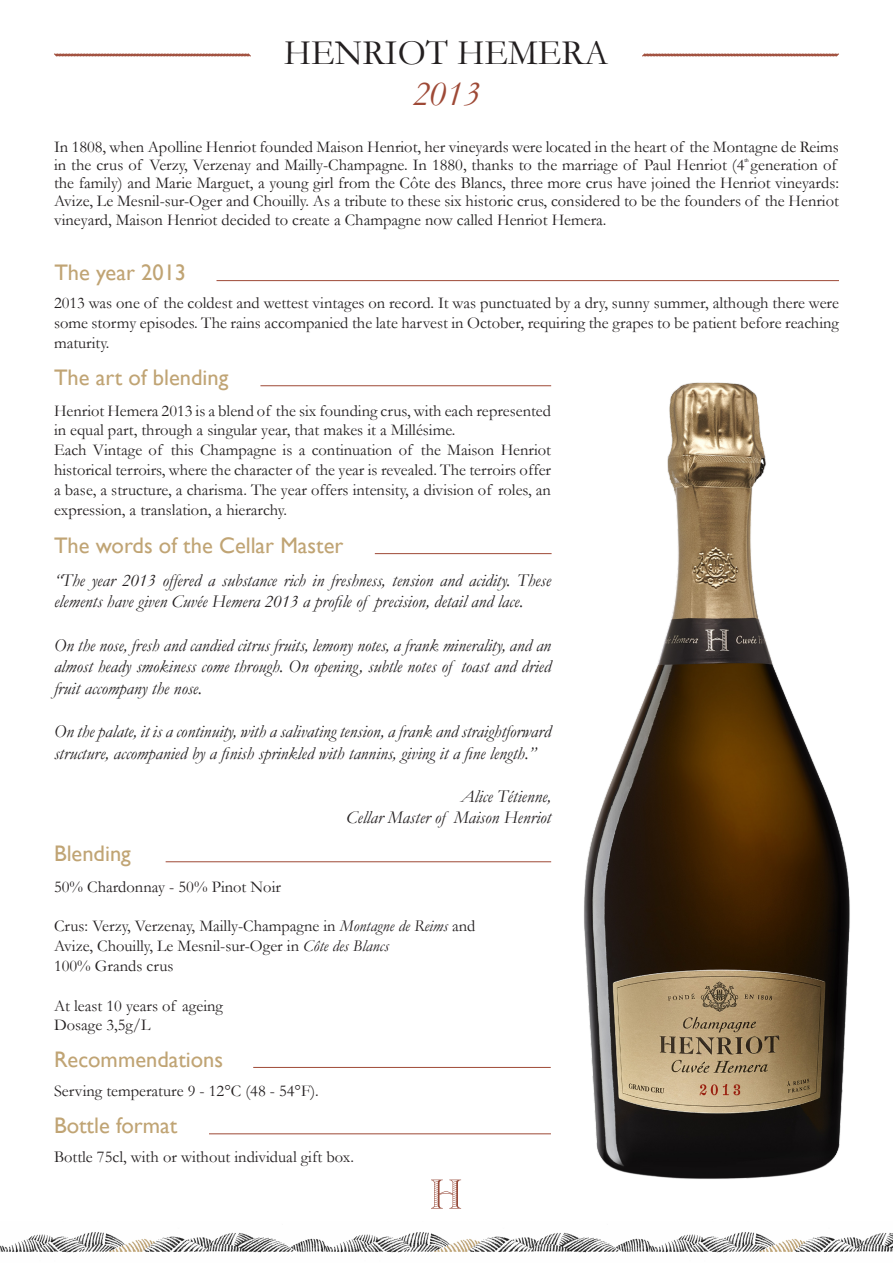
<style>
.page{position:relative;width:893px;height:1263px;background:#fff}
.page>*{position:absolute;margin:0;border:0;box-sizing:border-box;transform-origin:0 0}
.Pa2{font:36px "Garamond";color:#231f20}
.t1{font:italic 36px "Garamond";color:#9e4936}
.t2{font:22.5px "Gill Sans";color:#c0a474}
.t3{font:italic 18px/21.6px "Garamond";color:#231f20}
.t4{font:16.5px/19.8px "Garamond";color:#231f20;text-align:justify}
.Pa1{font:16.5px/18.1px "Garamond";color:#211d1e}
.Pa1-2{font:5.25px "Gill Sans";color:#231f20}
.s1{color:#231f20}
.s2{font-style:italic}
</style>
<div class="page">
<img style="left:551px;top:382px;width:299px;height:797px">
<hr style="left:166px;top:861px;width:385px;height:1px;background:#9e4936">
<hr style="left:253px;top:1067px;width:298px;height:1px;background:#9e4936">
<hr style="left:209px;top:1133px;width:342px;height:1px;background:#9e4936">
<hr style="left:375px;top:553px;width:177px;height:1px;background:#9e4936">
<hr style="left:260px;top:385px;width:291px;height:1px;background:#9e4936">
<hr style="left:216px;top:280px;width:623px;height:1px;background:#9e4936">
<svg style="left:54px;top:53px;width:197px;height:4px"></svg>
<svg style="left:642px;top:53px;width:197px;height:4px"></svg>
<svg style="left:431px;top:1179px;width:30px;height:29px"></svg>
<img style="left:0;top:1232px;width:893px;height:21px">
<p class="Pa2" style="left:284px;top:29px;width:326px">HENRIOT HEMERA</p>
<p class="t1" style="left:412px;top:69px;width:69px">2013</p>
<p class="Pa1" style="left:54px;top:138px;width:786px">In 1808, when Apolline Henriot founded Maison Henriot, her vineyards were located in the heart of the Montagne de Reims in the crus of Verzy, Verzenay and Mailly-Champagne. In 1880, thanks to the marriage of Paul Henriot <span class="s1">(4</span> generation of</p>
<p class="Pa1-2" style="left:744px;top:157px;width:6px">th</p>
<p class="Pa1" style="left:54px;top:174px;width:786px;text-align:justify">the family) and Marie Marguet, a young girl from the Côte des Blancs, three more crus have joined the Henriot vineyards:<br>Avize, Le Mesnil-sur-Oger and Chouilly. As a tribute to these six historic crus, considered to be the founders of the Henriot vineyard, Maison Henriot decided to create a Champagne now called Henriot Hemera.</p>
<p class="t2" style="left:54px;top:260px;width:133px">The year 2013</p>
<p class="t4" style="left:54px;top:293px;width:786px">2013 was one of the coldest and wettest vintages on record. It was punctuated by a dry, sunny summer, although there were some stormy episodes. The rains accompanied the late harvest in October, requiring the grapes to be patient before reaching maturity.</p>
<p class="t2" style="left:54px;top:364px;width:176px">The art of blending</p>
<p class="t4" style="left:54px;top:400px;width:499px">Henriot Hemera 2013 is a blend of the six founding crus, with each represented in equal part, through a singular year, that makes it a Millésime.</p>
<p class="t4" style="left:54px;top:440px;width:498px">Each Vintage of this Champagne is a continuation of the Maison Henriot historical terroirs, where the character of the year is revealed. The terroirs offer a base, a structure, a charisma. The year offers intensity, a division of roles, an expression, a translation, a hierarchy.</p>
<p class="t2" style="left:54px;top:533px;width:291px">The words of the Cellar Master</p>
<p class="t3" style="left:54px;top:569px;width:499px">“The year 2013 offered a substance rich in freshness, tension and acidity. These elements have given Cuvée Hemera 2013 a profile of precision, detail and lace.</p>
<p class="t3" style="left:54px;top:634px;width:498px;text-align:justify">On the nose, fresh and candied citrus fruits, lemony notes, a frank minerality, and an almost heady smokiness come through. On opening, subtle notes of toast and dried fruit accompany the nose.</p>
<p class="t3" style="left:54px;top:720px;width:498px">On the palate, it is a continuity, with a salivating tension, a frank and straightforward structure, accompanied by a finish sprinkled with tannins, giving it a fine length.”</p>
<p class="t3" style="left:461px;top:785px;width:92px">Alice Tétienne,</p>
<p class="t3" style="left:346px;top:806px;width:206px">Cellar Master of Maison Henriot</p>
<p class="t2" style="left:54px;top:840px;width:78px">Blending</p>
<p class="t4" style="left:54px;top:876px;width:228px">50% Chardonnay - 50% Pinot Noir</p>
<p class="t4" style="left:54px;top:916px;width:423px">Crus: Verzy, Verzenay, Mailly-Champagne in <span class="s2">Montagne de Reims</span> and</p>
<p class="t4" style="left:54px;top:935px;width:336px">Avize, Chouilly, Le Mesnil-sur-Oger in <span class="s2">Côte des Blancs</span></p>
<p class="t4" style="left:54px;top:955px;width:121px">100% Grands crus</p>
<p class="t4" style="left:54px;top:995px;width:170px">At least 10 years of ageing</p>
<p class="t4" style="left:54px;top:1015px;width:98px">Dosage 3,5g/L</p>
<p class="t2" style="left:54px;top:1046px;width:171px">Recommendations</p>
<p class="t4" style="left:54px;top:1080px;width:266px">Serving temperature 9 - 12°C (48 - 54°F).</p>
<p class="t2" style="left:54px;top:1113px;width:125px">Bottle format</p>
<p class="t4" style="left:54px;top:1146px;width:302px">Bottle 75cl, with or without individual gift box.</p>
</div>
